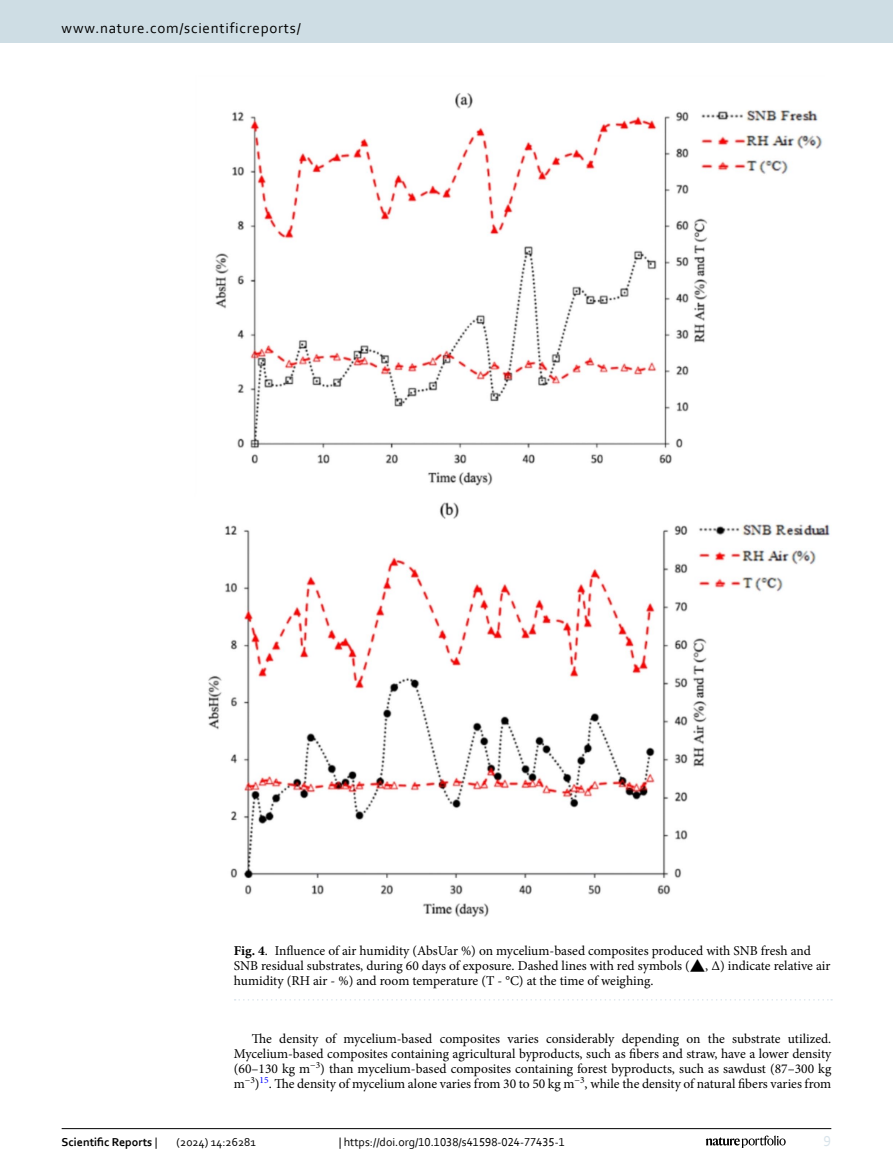
<style>
.page{position:relative;width:893px;height:1174px;background:#fff}
.page>*{position:absolute;margin:0;border:0;box-sizing:border-box;transform-origin:0 0}
.t1{font:15px "Corbel";letter-spacing:.05em;color:#000}
.t2{font:15px "Corbel";color:#d9e4eb}
.Body_Text_Indent{font:13.5px/15px "Minion Pro";color:#000;text-align:justify}
.Figure_Caption{font:13.5px/15px "Minion Pro";color:#000}
.t3{font:12px "Corbel";color:#000}
.t4{font:700 12px "Corbel";color:#000}
.s1{font-weight:700}
.s2{font-family:"STIX"}
.s3{font-weight:400}
</style>
<div class="page">
<img style="left:208px;top:93px;width:622px;height:824px">
<svg style="left:235px;top:999px;width:597px;height:1px"></svg>
<hr style="left:62px;top:1128px;width:769px;height:1px;background:#000">
<svg style="left:706px;top:1135px;width:80px;height:12px"></svg>
<div style="left:0;top:0;width:893px;height:43px;background:#cedde4"></div>
<p class="t1" style="left:62px;top:18px;width:241px">www.nature.com/scientificreports/</p>
<p class="Figure_Caption" style="left:234px;top:942px;width:598px"><span class="s1">Fig. 4</span>. Influence of air humidity (AbsUar %) on mycelium-based composites produced with SNB fresh and<br>SNB residual substrates, during 60 days of exposure. Dashed lines with red symbols (<span class="s2">▲</span>, ∆) indicate relative air humidity (RH air - %) and room temperature (T - °C) at the time of weighing.</p>
<p class="Body_Text_Indent" style="left:234px;top:1030px;width:599px;text-indent:18px">The density of mycelium-based composites varies considerably depending on the substrate utilized.<br>Mycelium-based composites containing agricultural byproducts, such as fibers and straw, have a lower density (60–130 kg m<sup>−3</sup>) than mycelium-based composites containing forest byproducts, such as sawdust (87–300 kg m<sup>−3</sup>)<sup>15</sup>. The density of mycelium alone varies from 30 to 50 kg m<sup>−3</sup>, while the density of natural fibers varies from</p>
<p class="t4" style="left:62px;top:1134px;width:97px">Scientific Reports <span class="s3">|</span></p>
<p class="t3" style="left:177px;top:1134px;width:81px">(2024) 14:26281</p>
<p class="t3" style="left:339px;top:1134px;width:228px">| https://doi.org/10.1038/s41598-024-77435-1</p>
<p class="t2" style="left:824px;top:1132px;width:9px">9</p>
</div>
